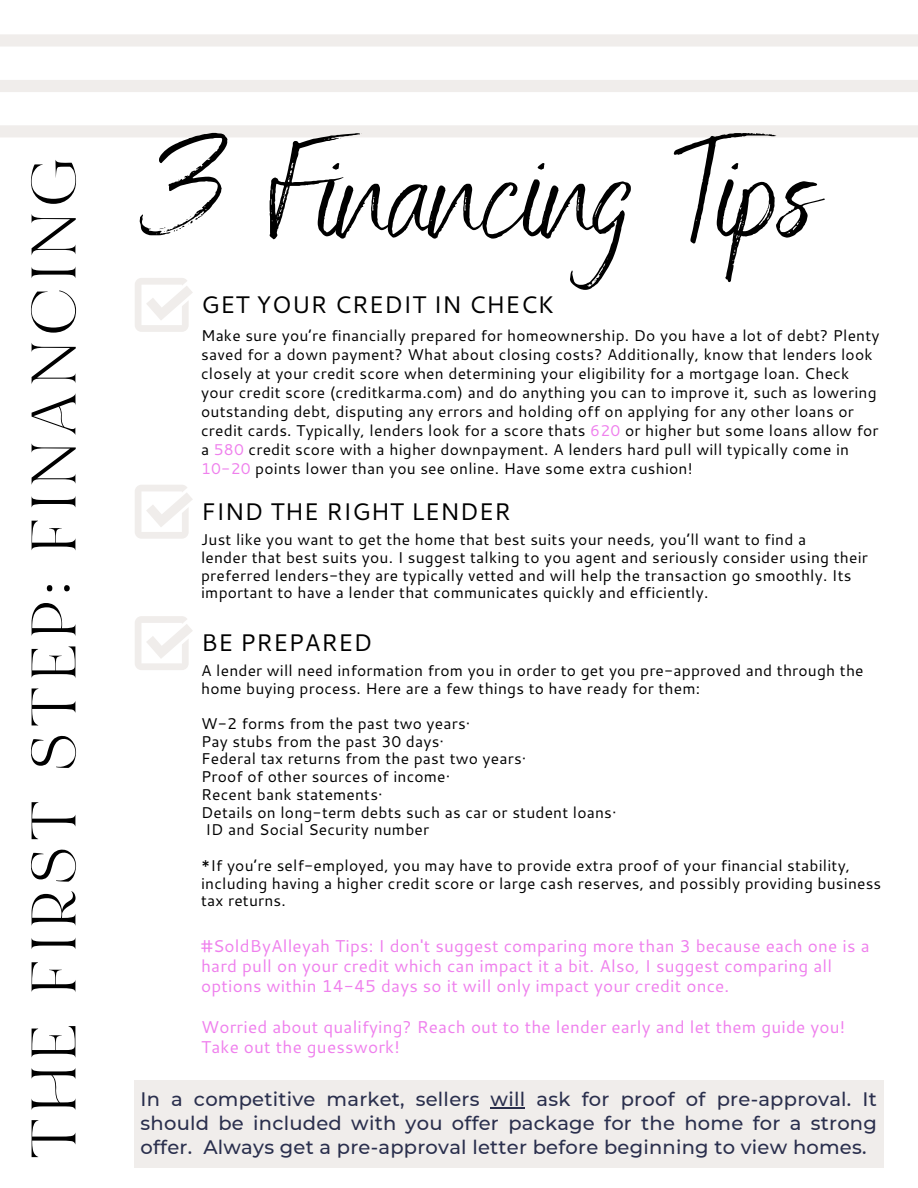
<style>
.page{position:relative;width:918px;height:1188px;background:#fff}
.page>*{position:absolute;margin:0;border:0;box-sizing:border-box;transform-origin:0 0}
.t1{font:144px "Benedict";color:#000}
.t2{font:63px "Bon Vivant Serif";letter-spacing:.115em;color:#000}
.t3{font:24px "Cantarell";letter-spacing:.01em;color:#000}
.t4{font:500 19.5px/23.7px "Montserrat";letter-spacing:.01em;color:#2a2f4d}
.t5{font:17.1px/20.2px "Cantarell";letter-spacing:.01em;color:#ef80ed}
.t6{font:15.6px/17.7px "Cantarell";letter-spacing:.01em;color:#000}
.s1{color:#ef80ed}
</style>
<div class="page">
<svg style="left:0;top:34px;width:918px;height:103px"></svg>
<div style="left:135px;top:1080px;width:749px;height:88px;background:#f0edeb"></div>
<hr style="left:491px;top:1108px;width:34px;height:1px;background:#2a2f4d">
<svg style="left:135px;top:278px;width:58px;height:54px"></svg>
<svg style="left:135px;top:485px;width:58px;height:54px"></svg>
<svg style="left:135px;top:616px;width:58px;height:54px"></svg>
<h2 class="t2" style="left:17px;top:1159px;width:1002px;rotate:-90deg">THE FIRST STEP: FINANCING</h2>
<h1 class="t1" style="left:140px;top:100px;width:678px">3 Financing Tips</h1>
<h3 class="t3" style="left:201px;top:288px;width:355px">GET YOUR CREDIT IN CHECK</h3>
<p class="t6" style="left:201px;top:325px;width:680px;line-height:19.2px">Make sure you’re financially prepared for homeownership. Do you have a lot of debt? Plenty saved for a down payment? What about closing costs? Additionally, know that lenders look closely at your credit score when determining your eligibility for a mortgage loan. Check your credit score (creditkarma.com) and do anything you can to improve it, such as lowering outstanding debt, disputing any errors and holding off on applying for any other loans or credit cards. Typically, lenders look for a score thats <span class="s1">620</span> or higher but some loans allow for a <span class="s1">580</span> credit score with a higher downpayment. A lenders hard pull will typically come in <span class="s1">10-20</span> points lower than you see online. Have some extra cushion!</p>
<h3 class="t3" style="left:201px;top:495px;width:311px">FIND THE RIGHT LENDER</h3>
<p class="t6" style="left:201px;top:530px;width:668px">Just like you want to get the home that best suits your needs, you’ll want to find a<br>lender that best suits you. I suggest talking to you agent and seriously consider using their preferred lenders-they are typically vetted and will help the transaction go smoothly. Its important to have a lender that communicates quickly and efficiently.</p>
<h3 class="t3" style="left:201px;top:626px;width:173px">BE PREPARED</h3>
<p class="t6" style="left:201px;top:661px;width:664px">A lender will need information from you in order to get you pre-approved and through the home buying process. Here are a few things to have ready for them:</p>
<p class="t6" style="left:201px;top:714px;width:417px">W-2 forms from the past two years·<br>Pay stubs from the past 30 days·<br>Federal tax returns from the past two years·<br>Proof of other sources of income·<br>Recent bank statements·<br>Details on long-term debts such as car or student loans· ID and Social Security number</p>
<p class="t6" style="left:201px;top:856px;width:682px">*If you’re self-employed, you may have to provide extra proof of your financial stability, including having a higher credit score or large cash reserves, and possibly providing business tax returns.</p>
<p class="t5" style="left:201px;top:935px;width:670px">#SoldByAlleyah Tips: I don't suggest comparing more than 3 because each one is a hard pull on your credit which can impact it a bit. Also, I suggest comparing all options within 14-45 days so it will only impact your credit once.</p>
<p class="t5" style="left:201px;top:1016px;width:646px">Worried about qualifying? Reach out to the lender early and let them guide you!<br>Take out the guesswork!</p>
<p class="t4" style="left:141px;top:1088px;width:738px">In a competitive market, sellers will ask for proof of pre-approval. It should be included with you offer package for the home for a strong</p>
<p class="t4" style="left:141px;top:1135px;width:728px">offer. Always get a pre-approval letter before beginning to view homes.</p>
</div>
